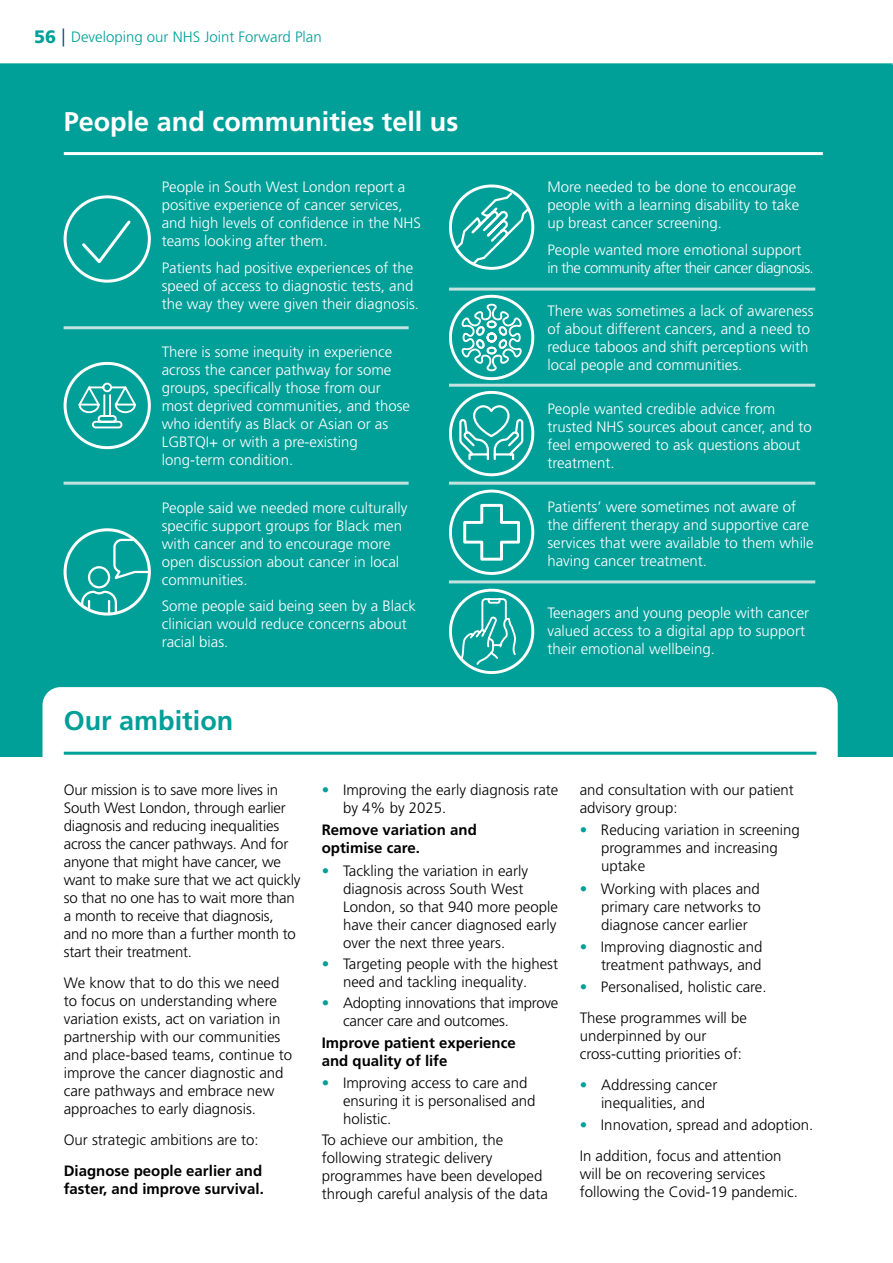
<style>
.page{position:relative;width:893px;height:1263px;background:#fff}
.page>*{position:absolute;margin:0;border:0;box-sizing:border-box;transform-origin:0 0}
.Heading_3_Spanned{font:700 27px "Frutiger LT Pro";color:#fff}
.Heading_3_Spanned-2{font:700 27px "Frutiger LT Pro";color:#009f98}
.Bullets{font:300 15px/18px "Frutiger LT Pro";color:#fff}
.Bullets-2{font:300 15px/18px "Frutiger LT Pro";color:#000}
.Body_Copy{font:300 15px/18px "Frutiger LT Pro";color:#000}
.Bullets-3{font:700 15px/18px "Frutiger LT Pro";color:#000}
.Bullets-4{font:300 15px/18px "Frutiger LT Pro";letter-spacing:-.04em;color:#fff}
.Bullet_Final{font:300 15px "Frutiger LT Pro";color:#000}
.t1{font:300 15px "Frutiger LT Pro";color:#009f98}
.s1{font-weight:900;font-size:18px}
.s2{font-size:18px;color:#033f85}
.s3{color:#009f98}
</style>
<div class="page">
<hr style="left:0;top:63px;width:892px;height:3px;background:#009f98">
<div style="left:0;top:66px;width:893px;height:691px;background:#009f98"></div>
<div style="left:43px;top:687px;width:795px;height:269px;background:#fff;border-radius:18px"></div>
<hr style="left:64px;top:152px;width:759px;height:3px;background:#fff">
<hr style="left:64px;top:326px;width:345px;height:3px;background:#c3e3e1">
<hr style="left:64px;top:482px;width:345px;height:3px;background:#c3e3e1">
<hr style="left:449px;top:288px;width:366px;height:3px;background:#c3e3e1">
<hr style="left:449px;top:384px;width:366px;height:3px;background:#c3e3e1">
<hr style="left:449px;top:482px;width:366px;height:3px;background:#c3e3e1">
<hr style="left:449px;top:580px;width:366px;height:3px;background:#c3e3e1">
<div style="left:449px;top:391px;width:85px;height:85px;border:3px solid #fff;border-radius:50%"></div>
<svg style="left:458px;top:404px;width:28px;height:57px"></svg>
<svg style="left:498px;top:191px;width:32px;height:75px"></svg>
<div style="left:64px;top:195px;width:87px;height:88px;border:3px solid #fff;border-radius:50%"></div>
<svg style="left:82px;top:220px;width:49px;height:44px"></svg>
<div style="left:64px;top:362px;width:87px;height:87px;border:3px solid #fff;border-radius:50%"></div>
<svg style="left:78px;top:382px;width:58px;height:47px"></svg>
<div style="left:449px;top:589px;width:85px;height:85px;border:3px solid #fff;border-radius:50%"></div>
<svg style="left:460px;top:597px;width:26px;height:70px"></svg>
<div style="left:64px;top:528px;width:87px;height:87px;border:3px solid #fff;border-radius:50%"></div>
<svg style="left:80px;top:538px;width:71px;height:78px"></svg>
<svg style="left:486px;top:335px;width:219px;height:417px"></svg>
<svg style="left:278px;top:63px;width:220px;height:277px"></svg>
<svg style="left:459px;top:303px;width:65px;height:69px"></svg>
<div style="left:449px;top:490px;width:85px;height:85px;border:3px solid #fff;border-radius:50%"></div>
<svg style="left:462px;top:502px;width:59px;height:60px"></svg>
<hr style="left:64px;top:752px;width:752px;height:3px;background:#009f98">
<p class="t1" style="left:34px;top:28px;width:289px"><span class="s1">56</span> <span class="s2">|</span> Developing our NHS Joint Forward Plan</p>
<p class="Heading_3_Spanned" style="left:64px;top:105px;width:396px">People and communities tell us</p>
<p class="Bullets" style="left:162px;top:178px;width:261px">People in South West London report a positive experience of cancer services, and high levels of confidence in the NHS teams looking after them.</p>
<p class="Bullets" style="left:162px;top:259px;width:259px">Patients had positive experiences of the speed of access to diagnostic tests, and the way they were given their diagnosis.</p>
<p class="Bullets" style="left:162px;top:343px;width:250px">There is some inequity in experience across the cancer pathway for some groups, specifically those from our most deprived communities, and those who identify as Black or Asian or as LGBTQI+ or with a pre-existing long-term condition.</p>
<p class="Bullets" style="left:162px;top:498px;width:247px">People said we needed more culturally specific support groups for Black men with cancer and to encourage more open discussion about cancer in local communities.</p>
<p class="Bullets" style="left:162px;top:597px;width:256px">Some people said being seen by a Black clinician would reduce concerns about racial bias.</p>
<p class="Heading_3_Spanned-2" style="left:64px;top:705px;width:171px">Our ambition</p>
<p class="Bullets" style="left:547px;top:178px;width:253px">More needed to be done to encourage people with a learning disability to take up breast cancer screening.</p>
<p class="Bullets-4" style="left:547px;top:241px;width:268px">People wanted more emotional support in the community after their cancer diagnosis.</p>
<p class="Bullets" style="left:547px;top:302px;width:268px">There was sometimes a lack of awareness of about different cancers, and a need to reduce taboos and shift perceptions with local people and communities.</p>
<p class="Bullets" style="left:547px;top:400px;width:266px">People wanted credible advice from trusted NHS sources about cancer, and to feel empowered to ask questions about treatment.</p>
<p class="Bullets" style="left:547px;top:497px;width:268px">Patients’ were sometimes not aware of the different therapy and supportive care services that were available to them while having cancer treatment.</p>
<p class="Bullets" style="left:547px;top:603px;width:263px">Teenagers and young people with cancer valued access to a digital app to support their emotional wellbeing.</p>
<p class="Body_Copy" style="left:64px;top:781px;width:238px">Our mission is to save more lives in South West London, through earlier diagnosis and reducing inequalities across the cancer pathways. And for anyone that might have cancer, we want to make sure that we act quickly so that no one has to wait more than a month to receive that diagnosis, and no more than a further month to start their treatment.</p>
<p class="Body_Copy" style="left:64px;top:974px;width:230px">We know that to do this we need to focus on understanding where variation exists, act on variation in partnership with our communities and place-based teams, continue to improve the cancer diagnostic and care pathways and embrace new approaches to early diagnosis.</p>
<p class="Body_Copy" style="left:64px;top:1131px;width:196px">Our strategic ambitions are to:</p>
<p class="Bullets-3" style="left:64px;top:1161px;width:202px">Diagnose people earlier and faster, and improve survival.</p>
<p class="Bullets-2" style="left:343px;top:781px;width:217px;text-indent:-21px"><span class="s3">•</span> Improving the early diagnosis rate by 4% by 2025.</p>
<p class="Bullets-3" style="left:322px;top:821px;width:157px">Remove variation and optimise care.</p>
<p class="Bullets-2" style="left:343px;top:862px;width:216px;text-indent:-21px"><span class="s3">•</span> Tackling the variation in early diagnosis across South West<br>London, so that 940 more people have their cancer diagnosed early over the next three years.</p>
<p class="Bullets-2" style="left:343px;top:955px;width:217px;text-indent:-21px"><span class="s3">•</span> Targeting people with the highest need and tackling inequality.</p>
<p class="Bullets-2" style="left:343px;top:994px;width:217px;text-indent:-21px"><span class="s3">•</span> Adopting innovations that improve cancer care and outcomes.</p>
<p class="Bullets-3" style="left:322px;top:1034px;width:195px">Improve patient experience and quality of life</p>
<p class="Bullets-2" style="left:343px;top:1073px;width:194px;text-indent:-21px"><span class="s3">•</span> Improving access to care and ensuring it is personalised and holistic.</p>
<p class="Bullets-2" style="left:322px;top:1131px;width:228px">To achieve our ambition, the following strategic delivery programmes have been developed through careful analysis of the data</p>
<p class="Bullets-2" style="left:580px;top:781px;width:216px">and consultation with our patient advisory group:</p>
<p class="Bullets-2" style="left:601px;top:821px;width:200px;text-indent:-21px"><span class="s3">•</span> Reducing variation in screening programmes and increasing uptake</p>
<p class="Bullets-2" style="left:601px;top:880px;width:161px;text-align:justify;text-indent:-21px"><span class="s3">•</span> Working with places and primary care networks to diagnose cancer earlier</p>
<p class="Bullets-2" style="left:580px;top:938px;width:184px;text-align:right"><span class="s3">•</span> Improving diagnostic and treatment pathways, and</p>
<p class="Bullet_Final" style="left:580px;top:978px;width:188px"><span class="s3">•</span> Personalised, holistic care.</p>
<p class="Body_Copy" style="left:580px;top:1009px;width:169px">These programmes will be underpinned by our cross-cutting priorities of:</p>
<p class="Bullets-2" style="left:601px;top:1076px;width:118px;text-indent:-21px"><span class="s3">•</span> Addressing cancer inequalities, and</p>
<p class="Bullet_Final" style="left:580px;top:1116px;width:235px"><span class="s3">•</span> Innovation, spread and adoption.</p>
<p class="Body_Copy" style="left:580px;top:1147px;width:220px">In addition, focus and attention will be on recovering services following the Covid-19 pandemic.</p>
</div>
